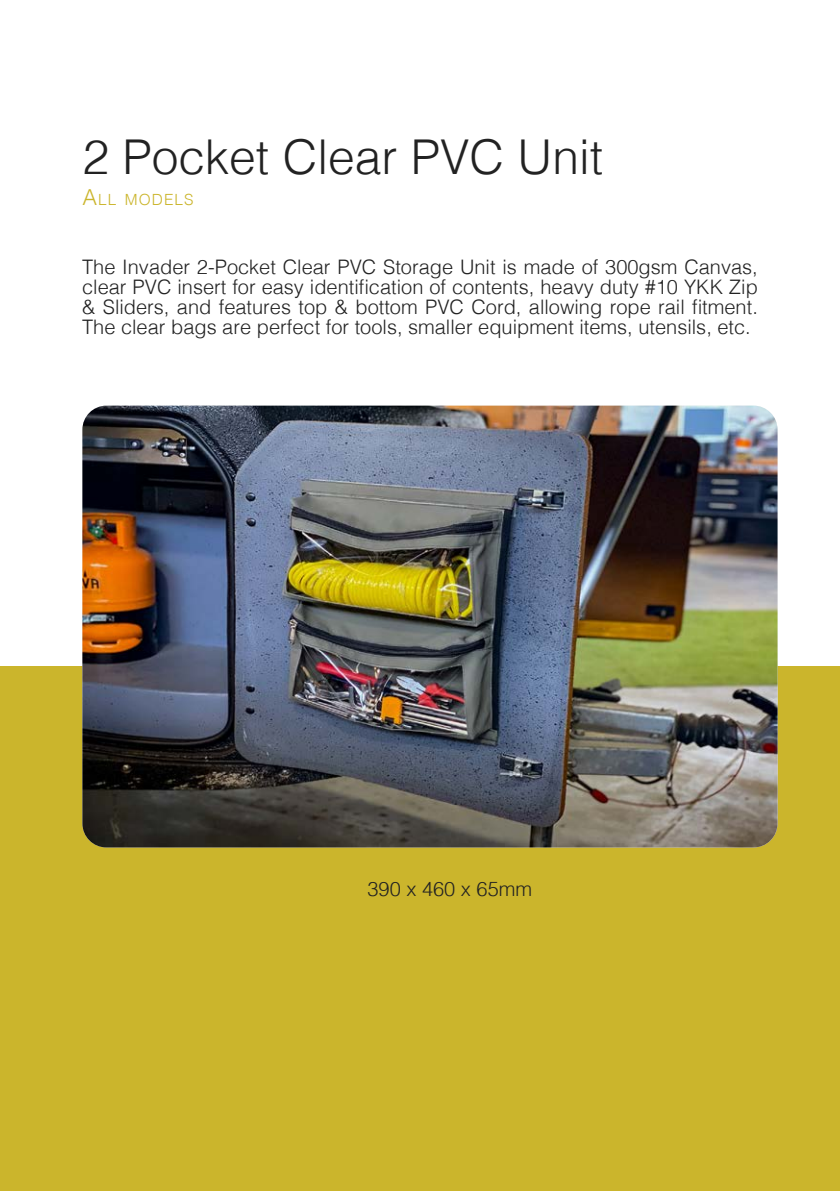
<style>
.page{position:relative;width:840px;height:1191px;background:#fff}
.page>*{position:absolute;margin:0;border:0;box-sizing:border-box;transform-origin:0 0}
.Heading_-_Left_Aligned{font:300 48px "Helvetica";color:#222}
.Body_-_Left_Aligned{font:300 20px/20px "Helvetica";color:#222;text-align:justify}
.Subheading_-_Left_Aligned{font:300 15.4px "Helvetica";letter-spacing:.07em;color:#cbb52c}
.s1{font-size:22px}
</style>
<div class="page">
<div style="left:0;top:666px;width:839px;height:525px;background:#cbb52c"></div>
<img style="left:82px;top:405px;width:695px;height:442px">
<p class="Heading_-_Left_Aligned" style="left:82px;top:116px;width:522px">2 Pocket Clear PVC Unit</p>
<p class="Subheading_-_Left_Aligned" style="left:82px;top:186px;width:113px"><span class="s1">A</span>LL MODELS</p>
<p class="Body_-_Left_Aligned" style="left:82px;top:256px;width:677px">The Invader 2-Pocket Clear PVC Storage Unit is made of 300gsm Canvas, clear PVC insert for easy identification of contents, heavy duty #10 YKK Zip &amp; Sliders, and features top &amp; bottom PVC Cord, allowing rope rail fitment.<br>The clear bags are perfect for tools, smaller equipment items, utensils, etc.</p>
<p class="Body_-_Left_Aligned" style="left:367px;top:877px;width:166px">390 x 460 x 65mm</p>
</div>
